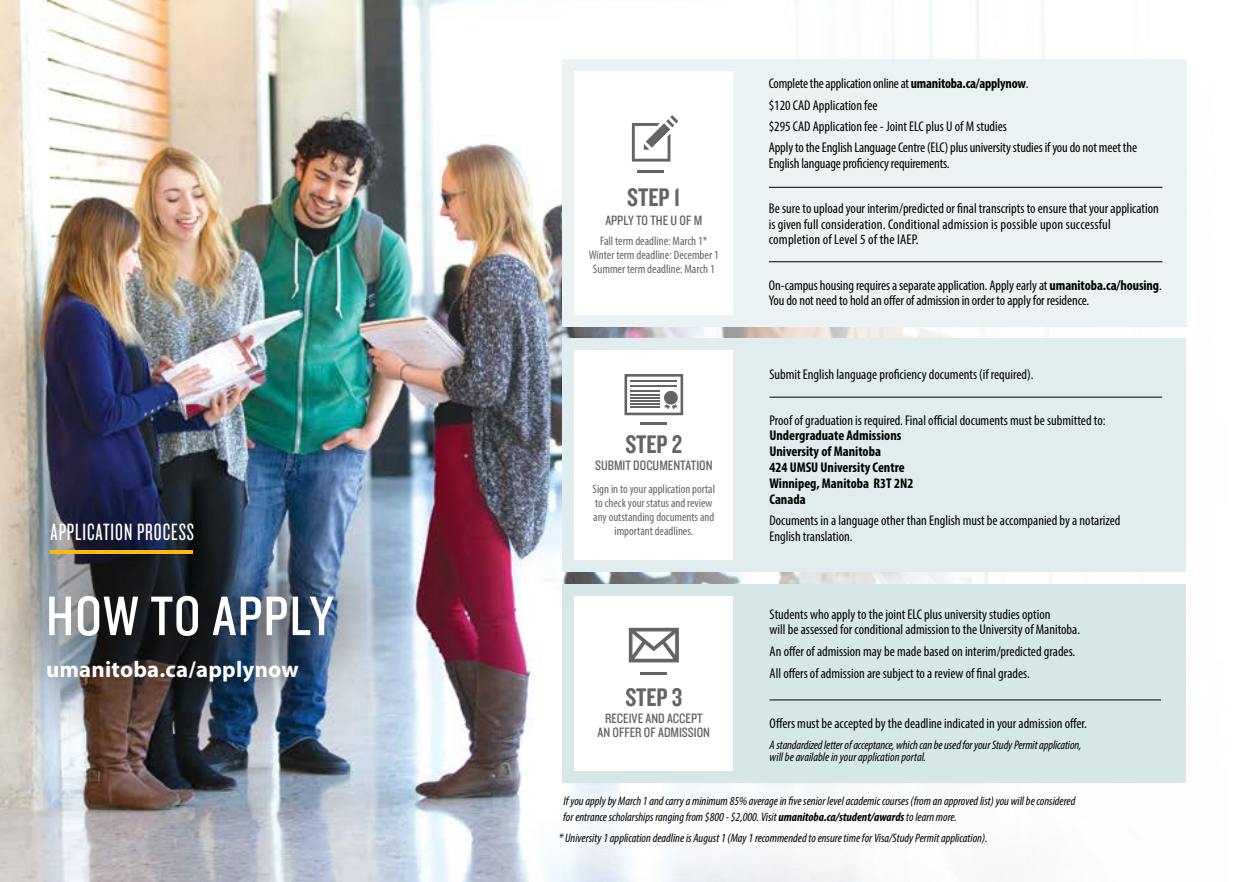
<style>
.page{position:relative;width:1260px;height:882px;background:#fff}
.page>*{position:absolute;margin:0;border:0;box-sizing:border-box;transform-origin:0 0}
.t1{font:57.75px "Knockout 29 Junior Ltweight";letter-spacing:.02em;color:#fff}
.t2{font:26.43px "Knockout 49 Liteweight";color:#636466}
.t3{font:24.5px "Knockout 27 Junior Bantamwt";letter-spacing:.04em;color:#fff}
.t4{font:700 22.75px "Myriad Pro";letter-spacing:.01em;color:#fff}
.t5{font:condensed 14.17px/15.8px "Myriad Pro";color:#000}
.t6{font:700 condensed 14.17px/15.9px "Myriad Pro";color:#000}
.t7{font:14.17px/14.2px "Knockout 29 Junior Ltweight";color:#636466;text-align:center}
.t8{font:italic condensed 12.42px/12.4px "Myriad Pro";letter-spacing:-.01em;color:#000}
.t9{font:condensed 12.42px/14px "Myriad Pro";color:#636466;text-align:center}
.t10{font:italic condensed 12.25px/15.8px "Myriad Pro";color:#000}
.t11{font:condensed 12.25px/14px "Myriad Pro";color:#636466;text-align:center}
.s1{font-weight:700}
</style>
<div class="page">
<img style="left:0;top:0;width:236px;height:882px">
<img style="left:236px;top:0;width:951px;height:882px">
<div style="left:486px;top:720px;width:662px;height:162px;background:#fff"></div>
<div style="left:562px;top:584px;width:624px;height:199px;background:#d6e7e8"></div>
<div style="left:562px;top:60px;width:625px;height:267px;background:#eaf2f3"></div>
<div style="left:562px;top:339px;width:624px;height:233px;background:#e0eced"></div>
<div style="left:574px;top:596px;width:159px;height:174px;background:#fff"></div>
<div style="left:574px;top:72px;width:159px;height:243px;background:#fff"></div>
<hr style="left:769px;top:187px;width:393px;height:1px;background:#000">
<hr style="left:769px;top:261px;width:393px;height:1px;background:#000">
<hr style="left:770px;top:700px;width:391px;height:1px;background:#000">
<hr style="left:769px;top:397px;width:393px;height:1px;background:#000">
<div style="left:0;top:455px;width:396px;height:293px;background:#000;opacity:.75"></div>
<hr style="left:51px;top:550px;width:142px;height:4px;background:#fdb913">
<svg style="left:632px;top:115px;width:46px;height:47px"></svg>
<hr style="left:638px;top:170px;width:26px;height:3px;background:#636466">
<div style="left:574px;top:351px;width:159px;height:209px;background:#fff"></div>
<svg style="left:625px;top:374px;width:58px;height:41px"></svg>
<hr style="left:641px;top:422px;width:26px;height:3px;background:#636466">
<svg style="left:629px;top:628px;width:50px;height:34px"></svg>
<hr style="left:641px;top:672px;width:26px;height:3px;background:#636466">
<h3 class="t3" style="left:51px;top:518px;width:145px">APPLICATION PROCESS</h3>
<h1 class="t1" style="left:46px;top:579px;width:289px">HOW TO APPLY</h1>
<h3 class="t4" style="left:46px;top:655px;width:254px">umanitoba.ca/applynow</h3>
<h2 class="t2" style="left:627px;top:181px;width:55px">STEP 1</h2>
<p class="t7" style="left:605px;top:213px;width:98px">APPLY TO THE U OF M</p>
<p class="t9" style="left:589px;top:234px;width:131px">Fall term deadline: March 1*<br>Winter term deadline: December 1<br>Summer term deadline: March 1</p>
<h2 class="t2" style="left:625px;top:428px;width:58px">STEP 2</h2>
<p class="t7" style="left:595px;top:458px;width:119px">SUBMIT DOCUMENTATION</p>
<p class="t11" style="left:593px;top:482px;width:124px">Sign in to your application portal to check your status and review any outstanding documents and important deadlines.</p>
<h2 class="t2" style="left:625px;top:680px;width:58px">STEP 3</h2>
<p class="t7" style="left:598px;top:711px;width:114px">RECEIVE AND ACCEPT<br>AN OFFER OF ADMISSION</p>
<p class="t5" style="left:769px;top:73px;width:370px;line-height:21.3px">Complete the application online at <span class="s1">umanitoba.ca/applynow</span>.<br>$120 CAD Application fee<br>$295 CAD Application fee - Joint ELC plus U of M studies<br>Apply to the English Language Centre (ELC) plus university studies if you do not meet the</p>
<p class="t5" style="left:769px;top:155px;width:182px">English language proficiency requirements.</p>
<p class="t5" style="left:769px;top:200px;width:391px">Be sure to upload your interim/predicted or final transcripts to ensure that your application is given full consideration. Conditional admission is possible upon successful completion of Level 5 of the IAEP.</p>
<p class="t5" style="left:769px;top:277px;width:394px">On-campus housing requires a separate application. Apply early at <span class="s1">umanitoba.ca/housing</span>.<br>You do not need to hold an offer of admission in order to apply for residence.</p>
<p class="t5" style="left:769px;top:366px;width:266px">Submit English language proficiency documents (if required).</p>
<p class="t5" style="left:769px;top:412px;width:338px">Proof of graduation is required. Final official documents must be submitted to:</p>
<p class="t6" style="left:769px;top:427px;width:145px">Undergraduate Admissions<br>University of Manitoba<br>424 UMSU University Centre<br>Winnipeg, Manitoba R3T 2N2<br>Canada</p>
<p class="t5" style="left:769px;top:513px;width:353px">Documents in a language other than English must be accompanied by a notarized<br>English translation.</p>
<p class="t5" style="left:770px;top:606px;width:312px">Students who apply to the joint ELC plus university studies option<br>will be assessed for conditional admission to the University of Manitoba.</p>
<p class="t5" style="left:770px;top:640px;width:307px;line-height:22.1px">An offer of admission may be made based on interim/predicted grades.<br>All offers of admission are subject to a review of final grades.</p>
<p class="t5" style="left:770px;top:715px;width:319px">Offers must be accepted by the deadline indicated in your admission offer.</p>
<p class="t8" style="left:770px;top:738px;width:313px">A standardized letter of acceptance, which can be used for your Study Permit application, will be available in your application portal.</p>
<p class="t10" style="left:563px;top:793px;width:514px">If you apply by March 1 and carry a minimum 85% average in five senior level academic courses (from an approved list) you will be considered for entrance scholarships ranging from $800 - $2,000. Visit <span class="s1">umanitoba.ca/student/awards</span>to learn more.</p>
<p class="t10" style="left:559px;top:830px;width:430px">* University 1 application deadline is August 1 (May 1 recommended to ensure time for Visa/Study Permit application).</p>
</div>
